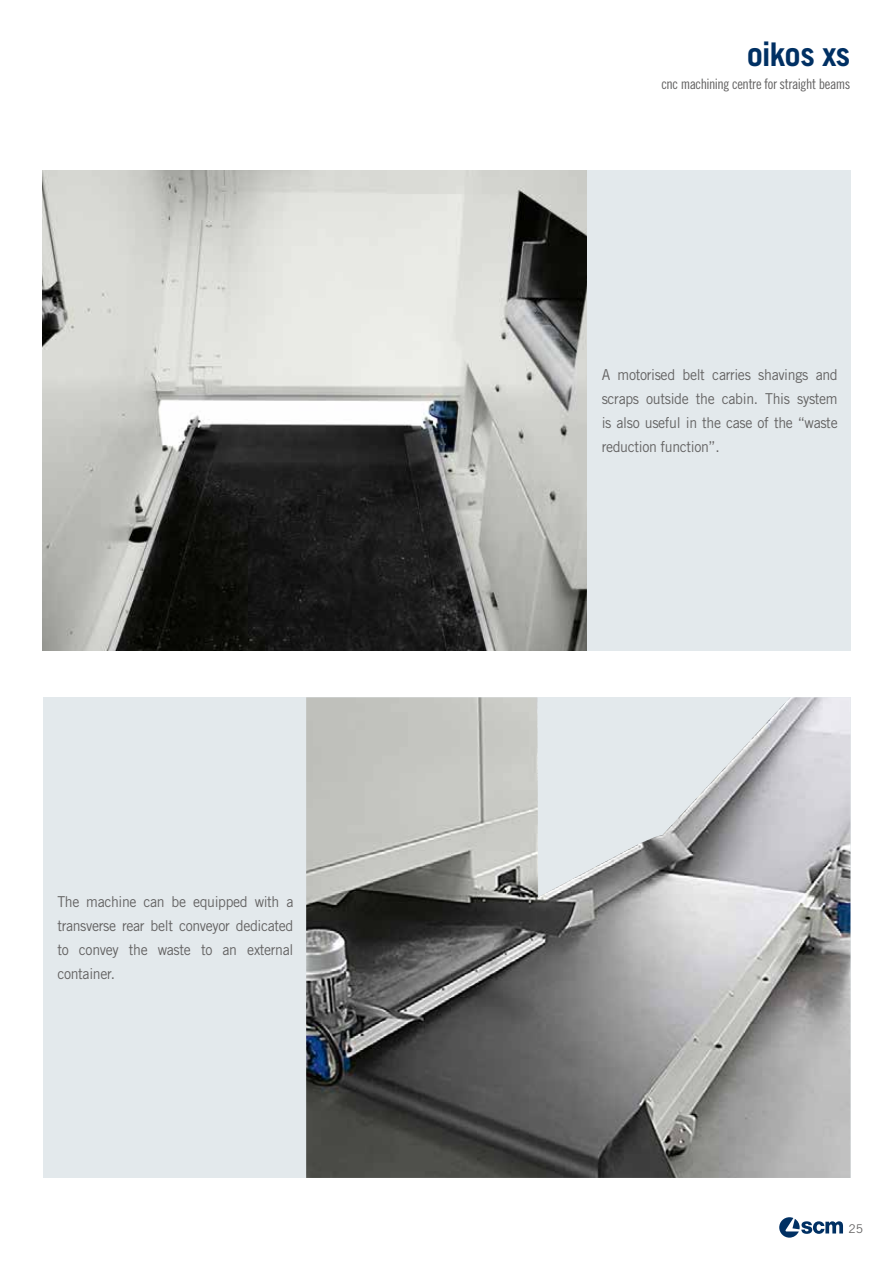
<style>
.page{position:relative;width:893px;height:1263px;background:#fff}
.page>*{position:absolute;margin:0;border:0;box-sizing:border-box;transform-origin:0 0}
.t1{font:700 32.55px "Trade Gothic LT Std";letter-spacing:-.035em;color:#003063}
.t2{font:15px/24px "Trade Gothic LT Std";letter-spacing:-.025em;color:#646363;text-align:justify;scale:.94 1}
.t3{font:14.4px "Trade Gothic LT Std Cn 18";letter-spacing:-.03em;color:#646363}
.t4{font:12px "Trade Gothic LT Std";color:#646363}
</style>
<div class="page">
<div style="left:43px;top:170px;width:807px;height:481px;background:#e3e9ec"></div>
<div style="left:43px;top:697px;width:807px;height:481px;background:#e3e9ec"></div>
<img style="left:43px;top:170px;width:544px;height:481px">
<img style="left:306px;top:697px;width:544px;height:481px">
<svg style="left:779px;top:1217px;width:64px;height:20px"></svg>
<p class="t2" style="left:57px;top:890px;width:253px">The machine can be equipped with a transverse rear belt conveyor dedicated to convey the waste to an external container.</p>
<h1 class="t1" style="left:747px;top:34px;width:105px">oikos xs</h1>
<p class="t3" style="left:662px;top:75px;width:190px">cnc machining centre for straight beams</p>
<p class="t2" style="left:602px;top:362px;width:253px">A motorised belt carries shavings and scraps outside the cabin. This system is also useful in the case of the “waste reduction function”.</p>
<p class="t4" style="left:848px;top:1222px;width:16px">25</p>
</div>
